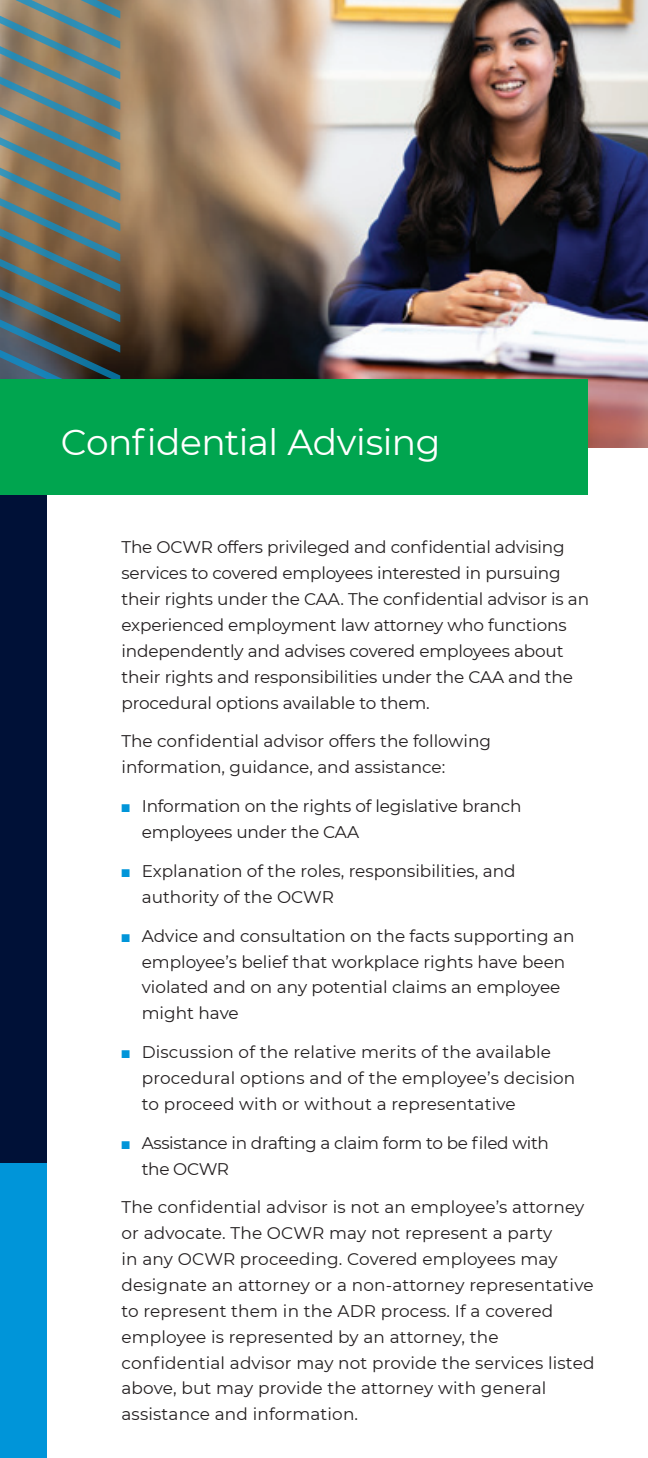
<style>
.page{position:relative;width:648px;height:1458px;background:#fff}
.page>*{position:absolute;margin:0;border:0;box-sizing:border-box;transform-origin:0 0}
.t1{font:36px "Montserrat";letter-spacing:-.015em;color:#fff}
.t2{font:16.88px/25.9px "Montserrat";color:#231f20}
.t3{font:16.88px/25.9px "Montserrat";letter-spacing:-.02em;color:#231f20}
.s1{color:#0095d9}
</style>
<div class="page">
<img style="left:122px;top:0;width:526px;height:448px">
<svg style="left:0;top:0;width:122px;height:379px;background:#6c7067"></svg>
<div style="left:0;top:475px;width:46px;height:983px;background:#001137"></div>
<div style="left:0;top:1163px;width:46px;height:295px;background:#0095d9"></div>
<div style="left:0;top:379px;width:587px;height:115px;background:#00a54f"></div>
<h2 class="t1" style="left:61px;top:418px;width:381px">Confidential Advising</h2>
<p class="t2" style="left:122px;top:534px;width:469px">The OCWR offers privileged and confidential advising services to covered employees interested in pursuing their rights under the CAA. The confidential advisor is an experienced employment law attorney who functions independently and advises covered employees about their rights and responsibilities under the CAA and the procedural options available to them.</p>
<p class="t2" style="left:122px;top:728px;width:371px">The confidential advisor offers the following information, guidance, and assistance:</p>
<p class="t2" style="left:142px;top:793px;width:381px;text-indent:-20px"><span class="s1">■</span> Information on the rights of legislative branch employees under the CAA</p>
<p class="t2" style="left:142px;top:857px;width:375px;text-indent:-20px"><span class="s1">■</span> Explanation of the roles, responsibilities, and authority of the OCWR</p>
<p class="t2" style="left:142px;top:922px;width:434px;text-indent:-20px"><span class="s1">■</span> Advice and consultation on the facts supporting an employee’s belief that workplace rights have been violated and on any potential claims an employee might have</p>
<p class="t2" style="left:142px;top:1039px;width:435px;text-indent:-20px"><span class="s1">■</span> Discussion of the relative merits of the available procedural options and of the employee’s decision to proceed with or without a representative</p>
<p class="t3" style="left:142px;top:1129px;width:409px;text-indent:-20px"><span class="s1">■</span> Assistance in drafting a claim form to be filed with the OCWR</p>
<p class="t2" style="left:122px;top:1194px;width:474px">The confidential advisor is not an employee’s attorney or advocate. The OCWR may not represent a party<br>in any OCWR proceeding. Covered employees may designate an attorney or a non-attorney representative to represent them in the ADR process. If a covered employee is represented by an attorney, the confidential advisor may not provide the services listed above, but may provide the attorney with general assistance and information.</p>
</div>
